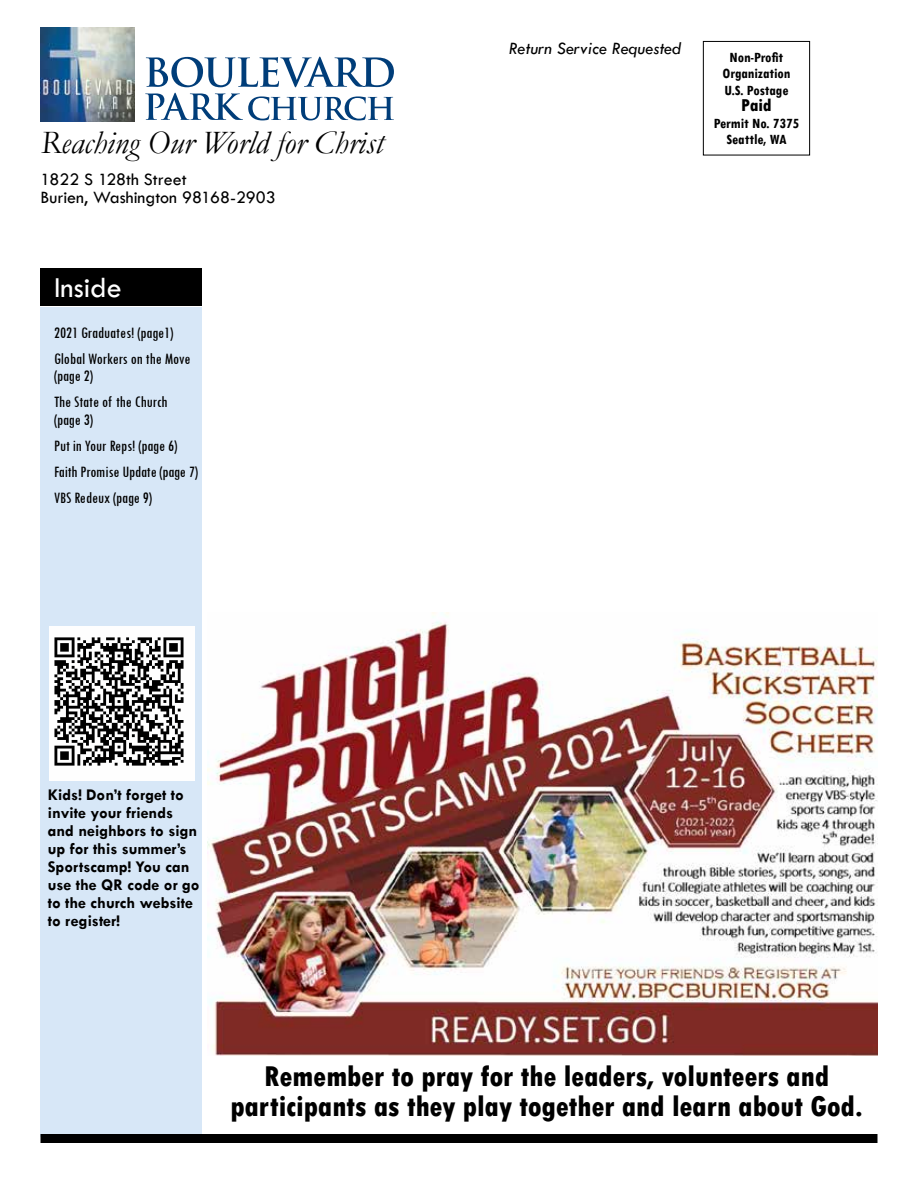
<style>
.page{position:relative;width:918px;height:1188px;background:#fff}
.page>*{position:absolute;margin:0;border:0;box-sizing:border-box;transform-origin:0 0}
.t1{font:italic 33px "Garamond";color:#000}
.t2{font:800 condensed 30px/30px "Tw Cen";color:#000;text-align:center}
.t3{font:30px "Tw Cen";color:#fff}
.t4{font:18px/18px "Tw Cen";color:#000}
.t5{font:italic 18px "Tw Cen";color:#000}
.t6{font:800 condensed 18px "Tw Cen";color:#000}
.t7{font:condensed 16.5px/26.2px "Tw Cen";color:#000}
.t8{font:700 16.5px/18px "Tw Cen";color:#000}
.t9{font:700 condensed 15px/16.5px "Tw Cen";color:#000;text-align:center}
</style>
<div class="page">
<div style="left:40px;top:307px;width:162px;height:829px;background:#d7e7f7"></div>
<div style="left:40px;top:268px;width:162px;height:37px;background:#000"></div>
<div style="left:703px;top:41px;width:107px;height:114px;border:1px solid #000"></div>
<svg style="left:145px;top:93px;width:249px;height:27px"></svg>
<svg style="left:146px;top:57px;width:248px;height:30px"></svg>
<img style="left:40px;top:27px;width:95px;height:95px">
<div style="left:40px;top:1134px;width:838px;height:9px;background:#000"></div>
<img style="left:208px;top:612px;width:669px;height:443px">
<img style="left:49px;top:626px;width:145px;height:154px">
<p class="t5" style="left:509px;top:38px;width:174px">Return Service Requested</p>
<p class="t9" style="left:723px;top:49px;width:69px">Non-Profit<br>Organization<br>U.S. Postage</p>
<p class="t6" style="left:741px;top:95px;width:32px">Paid</p>
<p class="t9" style="left:714px;top:115px;width:87px">Permit No. 7375</p>
<h1 class="t1" style="left:40px;top:120px;width:345px">Reaching Our World for Christ</h1>
<p class="t9" style="left:726px;top:131px;width:62px">Seattle, WA</p>
<p class="t4" style="left:40px;top:170px;width:237px">1822 S 128th Street<br>Burien, Washington 98168-2903</p>
<h2 class="t3" style="left:54px;top:269px;width:69px">Inside</h2>
<p class="t7" style="left:54px;top:319px;width:138px">2021 Graduates! (page1)<br>Global Workers on the Move</p>
<p class="t7" style="left:54px;top:363px;width:115px">(page 2)<br>The State of the Church</p>
<p class="t7" style="left:54px;top:406px;width:145px">(page 3)<br>Put in Your Reps! (page 6)<br>Faith Promise Update (page 7)<br>VBS Redeux (page 9)</p>
<p class="t8" style="left:48px;top:785px;width:153px">Kids! Don’t forget to invite your friends and neighbors to sign up for this summer’s<br>Sportscamp! You can use the QR code or go to the church website to register!</p>
<h2 class="t2" style="left:230px;top:1062px;width:634px">Remember to pray for the leaders, volunteers and participants as they play together and learn about God.</h2>
</div>
